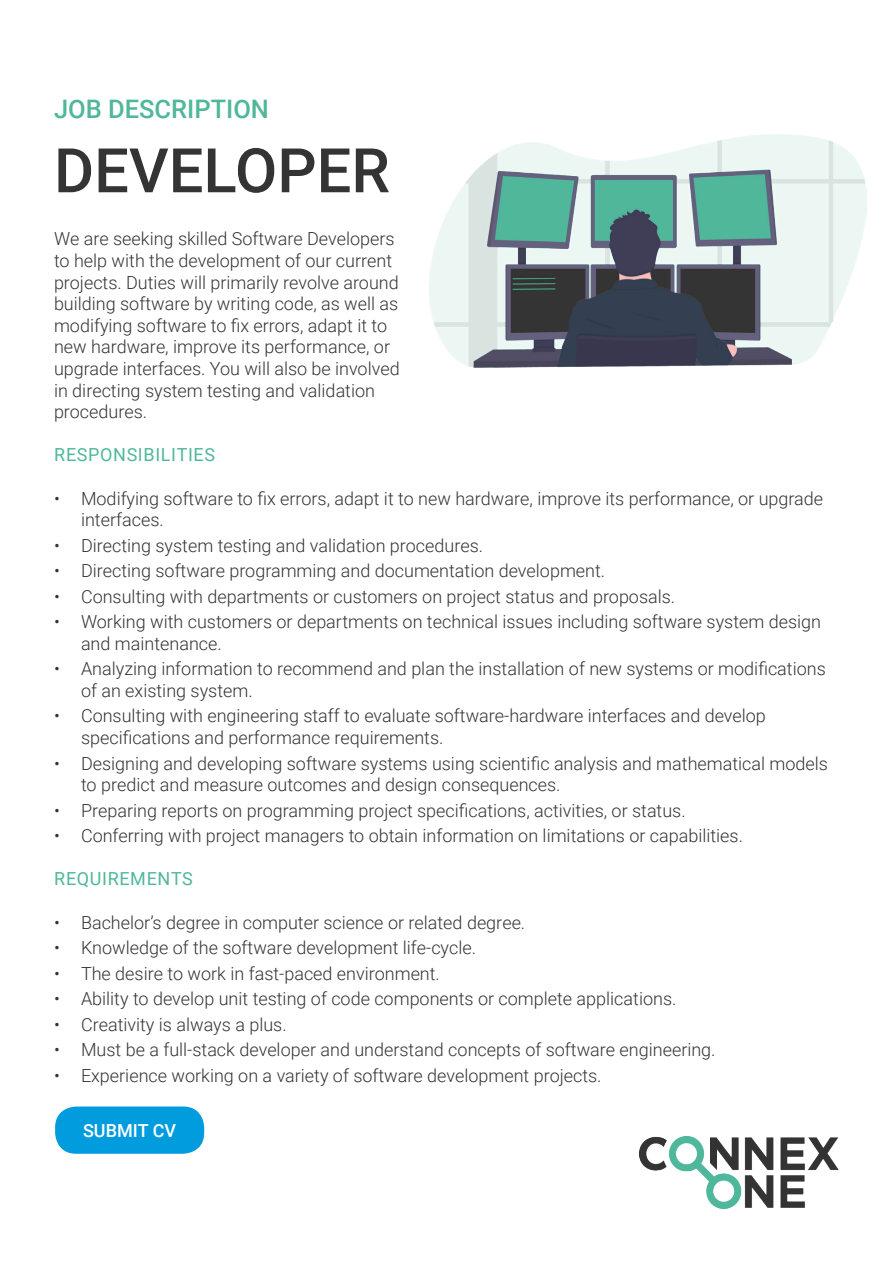
<style>
.page{position:relative;width:893px;height:1263px;background:#fff}
.page>*{position:absolute;margin:0;border:0;box-sizing:border-box;transform-origin:0 0}
.t1{font:500 61.5px "Roboto";color:#343434}
.t2{font:500 25.5px "Roboto";color:#50b79b}
.t3{font:300 18px/21.6px "Roboto";color:#343434}
.t4{font:18px "Roboto";letter-spacing:.035em;color:#50b79b}
.t5{font:500 18px "Roboto";color:#fff}
</style>
<div class="page">
<img style="left:429px;top:134px;width:438px;height:233px">
<img style="left:639px;top:1136px;width:200px;height:73px">
<div style="left:55px;top:1106px;width:149px;height:48px;background:#009cde;border-radius:21px"></div>
<h2 class="t2" style="left:54px;top:92px;width:217px">JOB DESCRIPTION</h2>
<h1 class="t1" style="left:54px;top:127px;width:337px">DEVELOPER</h1>
<p class="t3" style="left:54px;top:227px;width:347px">We are seeking skilled Software Developers to help with the development of our current projects. Duties will primarily revolve around building software by writing code, as well as modifying software to fix errors, adapt it to new hardware, improve its performance, or upgrade interfaces. You will also be involved in directing system testing and validation procedures.</p>
<p class="t4" style="left:54px;top:442px;width:162px">RESPONSIBILITIES</p>
<p class="t3" style="left:81px;top:487px;width:744px;text-indent:-27px">• Modifying software to fix errors, adapt it to new hardware, improve its performance, or upgrade interfaces.</p>
<p class="t3" style="left:54px;top:534px;width:431px">• Directing system testing and validation procedures.</p>
<p class="t3" style="left:54px;top:559px;width:553px">• Directing software programming and documentation development.</p>
<p class="t3" style="left:54px;top:585px;width:623px">• Consulting with departments or customers on project status and proposals.</p>
<p class="t3" style="left:81px;top:610px;width:742px;text-indent:-27px">• Working with customers or departments on technical issues including software system design and maintenance.</p>
<p class="t3" style="left:81px;top:657px;width:746px;text-indent:-27px">• Analyzing information to recommend and plan the installation of new systems or modifications of an existing system.</p>
<p class="t3" style="left:81px;top:704px;width:686px;text-indent:-27px">• Consulting with engineering staff to evaluate software-hardware interfaces and develop specifications and performance requirements.</p>
<p class="t3" style="left:81px;top:752px;width:749px;text-indent:-27px">• Designing and developing software systems using scientific analysis and mathematical models to predict and measure outcomes and design consequences.</p>
<p class="t3" style="left:54px;top:799px;width:633px">• Preparing reports on programming project specifications, activities, or status.</p>
<p class="t3" style="left:54px;top:824px;width:690px">• Conferring with project managers to obtain information on limitations or capabilities.</p>
<p class="t4" style="left:54px;top:866px;width:140px">REQUIREMENTS</p>
<p class="t3" style="left:54px;top:911px;width:473px">• Bachelor’s degree in computer science or related degree.</p>
<p class="t3" style="left:54px;top:936px;width:424px">• Knowledge of the software development life-cycle.</p>
<p class="t3" style="left:54px;top:962px;width:387px">• The desire to work in fast-paced environment.</p>
<p class="t3" style="left:54px;top:987px;width:624px">• Ability to develop unit testing of code components or complete applications.</p>
<p class="t3" style="left:54px;top:1013px;width:234px">• Creativity is always a plus.</p>
<p class="t3" style="left:54px;top:1038px;width:663px">• Must be a full-stack developer and understand concepts of software engineering.</p>
<p class="t3" style="left:54px;top:1064px;width:549px">• Experience working on a variety of software development projects.</p>
<p class="t5" style="left:83px;top:1118px;width:95px">SUBMIT CV</p>
</div>
